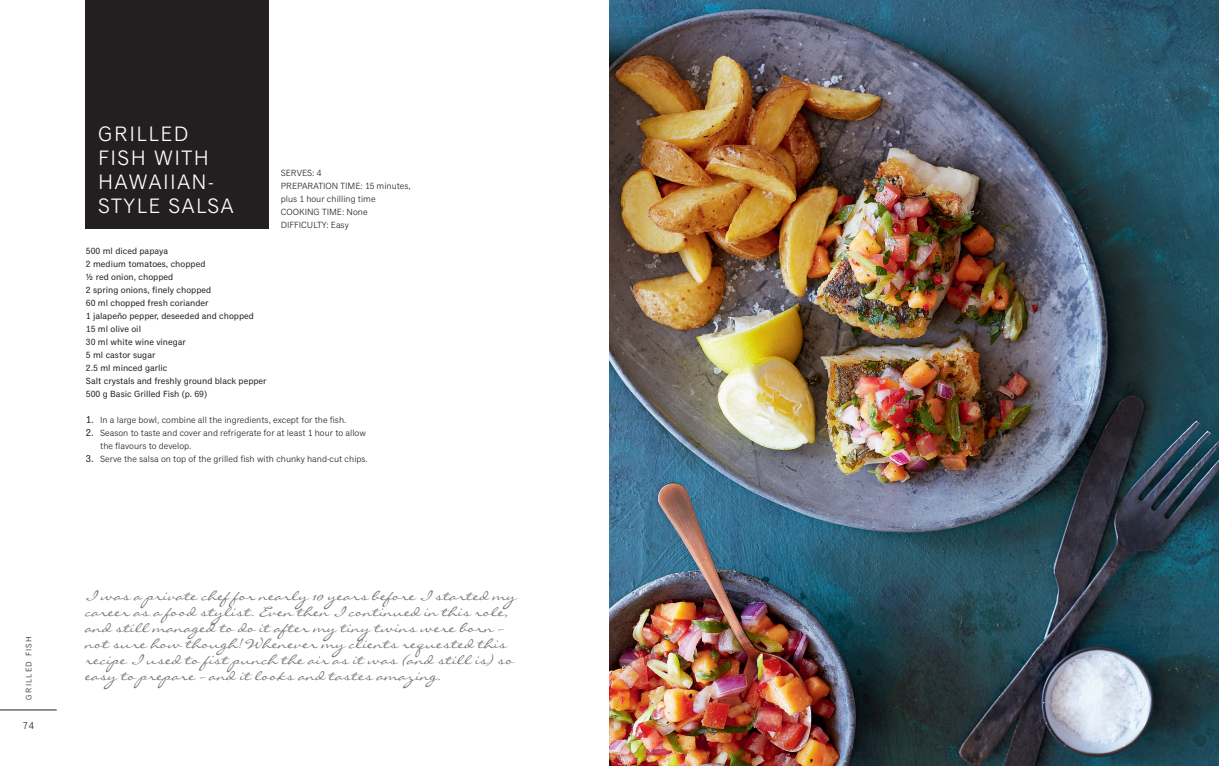
<style>
.page{position:relative;width:1219px;height:766px;background:#fff}
.page>*{position:absolute;margin:0;border:0;box-sizing:border-box;transform-origin:0 0}
.t1{font:21px/24px "Classic Grotesque Pro";letter-spacing:.07em;color:#fff}
.t2{font:13px/16px "Liorah BT";color:#6c6d70}
.t3{font:10px "Classic Grotesque Pro";color:#231f20}
.t4{font:9px/13px "Classic Grotesque Pro";color:#231f20}
.t5{font:9px/13px "Classic Grotesque Pro";color:#231f20}
.t6{font:8px "Classic Grotesque Pro";letter-spacing:.16em;color:#231f20}
.s1{font-size:10px}
</style>
<div class="page">
<img style="left:609px;top:0;width:610px;height:765px">
<div style="left:85px;top:0;width:183px;height:228px;background:#231f20"></div>
<hr style="left:0;top:709px;width:57px;height:1px;background:#231f20">
<p class="t6" style="left:24px;top:699px;width:65px;rotate:-90deg">GRILLED FISH</p>
<p class="t3" style="left:23px;top:720px;width:13px">74</p>
<h1 class="t1" style="left:98px;top:122px;width:137px">GRILLED<br>FISH WITH<br>HAWAIIAN-<br>STYLE SALSA</h1>
<p class="t4" style="left:281px;top:167px;width:132px">SERVES: 4<br>PREPARATION TIME: 15 minutes, plus 1 hour chilling time<br>COOKING TIME: None<br>DIFFICULTY: Easy</p>
<p class="t5" style="left:86px;top:245px;width:182px">500 ml diced papaya<br>2 medium tomatoes, chopped<br>½ red onion, chopped<br>2 spring onions, finely chopped<br>60 ml chopped fresh coriander<br>1 jalapeño pepper, deseeded and chopped<br>15 ml olive oil<br>30 ml white wine vinegar<br>5 ml castor sugar<br>2.5 ml minced garlic<br>Salt crystals and freshly ground black pepper<br>500 g Basic Grilled Fish (p. 69)</p>
<p class="t4" style="left:86px;top:414px;width:262px"><span class="s1">1.</span> In a large bowl, combine all the ingredients, except for the fish.</p>
<p class="t4" style="left:100px;top:427px;width:267px;text-indent:-14px"><span class="s1">2.</span> Season to taste and cover and refrigerate for at least 1 hour to allow the flavours to develop.</p>
<p class="t4" style="left:86px;top:453px;width:283px"><span class="s1">3.</span> Serve the salsa on top of the grilled fish with chunky hand-cut chips.</p>
<p class="t2" style="left:85px;top:587px;width:433px">I was a private chef for nearly 10 years before I started my career as a food stylist. Even then I continued in this role, and still managed to do it after my tiny twins were born – not sure how though! Whenever my clients requested this recipe I used to fist punch the air as it was (and still is) so easy to prepare – and it looks and tastes amazing.</p>
</div>
